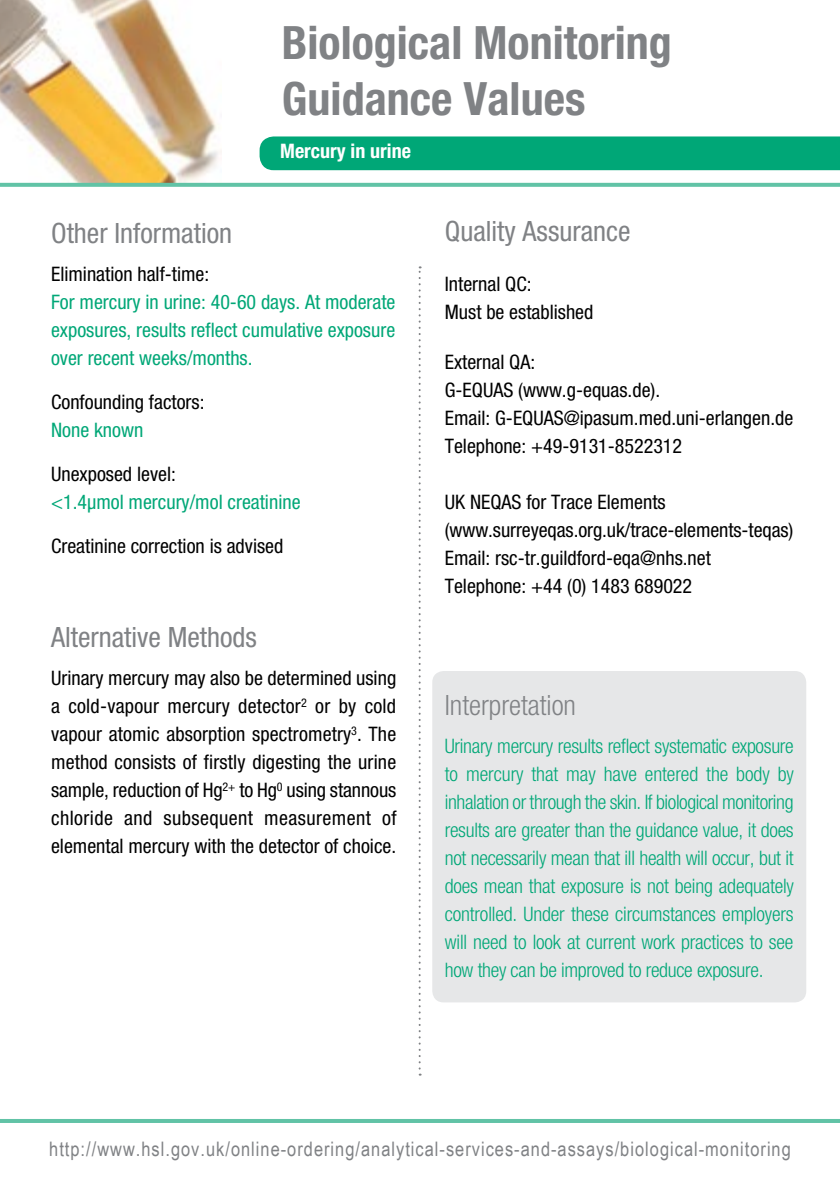
<style>
.page{position:relative;width:840px;height:1191px;background:#fff}
.page>*{position:absolute;margin:0;border:0;box-sizing:border-box;transform-origin:0 0}
.t1{font:700 condensed 46px/56px "Helvetica Neue LT Std";color:#808285}
.t2{font:condensed 28px "Helvetica Neue LT Std";color:#808285}
.t3{font:300 condensed 28px "Helvetica Neue LT Std";color:#808285}
.t4{font:condensed 20px/28px "Helvetica Neue LT Std";color:#000}
.t5{font:300 condensed 20px/28px "Helvetica Neue LT Std";letter-spacing:-.015em;color:#00a777;text-align:justify}
.t6{font:condensed 20px/28px "Helvetica Neue LT Std";color:#00a777;text-align:justify}
.t7{font:20px "Arial Narrow";letter-spacing:.05em;color:#808285}
.t8{font:700 condensed 20px "Helvetica Neue LT Std";color:#fff}
</style>
<div class="page">
<div style="left:432px;top:671px;width:373px;height:331px;background:#e6e7e8;border-radius:11px"></div>
<img style="left:0;top:0;width:221px;height:183px">
<svg style="left:0;top:183px;width:839px;height:4px;background:#67c5a9"></svg>
<svg style="left:418px;top:266px;width:2px;height:809px"></svg>
<div style="left:259px;top:136px;width:580px;height:34px;background:#00a777"></div>
<hr style="left:0;top:1119px;width:839px;height:4px;background:#61c3a6">
<h1 class="t1" style="left:282px;top:14px;width:391px">Biological Monitoring<br>Guidance Values</h1>
<p class="t8" style="left:280px;top:139px;width:132px">Mercury in urine</p>
<h2 class="t2" style="left:51px;top:217px;width:182px">Other Information</h2>
<p class="t4" style="left:51px;top:260px;width:160px">Elimination half-time:</p>
<p class="t6" style="left:51px;top:288px;width:346px">For mercury in urine: 40-60 days. At moderate exposures, results reflect cumulative exposure over recent weeks/months.</p>
<p class="t4" style="left:51px;top:388px;width:155px">Confounding factors:</p>
<p class="t6" style="left:51px;top:416px;width:94px">None known</p>
<p class="t4" style="left:51px;top:460px;width:126px">Unexposed level:</p>
<p class="t6" style="left:51px;top:488px;width:251px">&lt;1.4µmol mercury/mol creatinine</p>
<p class="t4" style="left:51px;top:532px;width:234px">Creatinine correction is advised</p>
<h2 class="t2" style="left:51px;top:621px;width:207px">Alternative Methods</h2>
<p class="t4" style="left:51px;top:664px;width:347px;text-align:justify">Urinary mercury may also be determined using a cold-vapour mercury detector<sup>2</sup> or by cold vapour atomic absorption spectrometry<sup>3</sup>. The method consists of firstly digesting the urine sample, reduction of Hg<sup>2+</sup> to Hg<sup>0</sup> using stannous chloride and subsequent measurement of elemental mercury with the detector of choice.</p>
<h2 class="t2" style="left:444px;top:215px;width:187px">Quality Assurance</h2>
<p class="t4" style="left:444px;top:270px;width:150px">Internal QC:<br>Must be established</p>
<p class="t4" style="left:444px;top:348px;width:350px">External QA:<br>G-EQUAS (www.g-equas.de).<br>Email: G-EQUAS@ipasum.med.uni-erlangen.de<br>Telephone: +49-9131-8522312</p>
<p class="t4" style="left:444px;top:488px;width:350px">UK NEQAS for Trace Elements (www.surreyeqas.org.uk/trace-elements-teqas)<br>Email: rsc-tr.guildford-eqa@nhs.net Telephone: +44 (0) 1483 689022</p>
<h2 class="t3" style="left:444px;top:689px;width:133px">Interpretation</h2>
<p class="t5" style="left:444px;top:732px;width:350px">Urinary mercury results reflect systematic exposure to mercury that may have entered the body by inhalation or through the skin. If biological monitoring results are greater than the guidance value, it does not necessarily mean that ill health will occur, but it does mean that exposure is not being adequately controlled. Under these circumstances employers will need to look at current work practices to see how they can be improved to reduce exposure.</p>
<p class="t7" style="left:49px;top:1134px;width:742px">http://www.hsl.gov.uk/online-ordering/analytical-services-and-assays/biological-monitoring</p>
</div>
